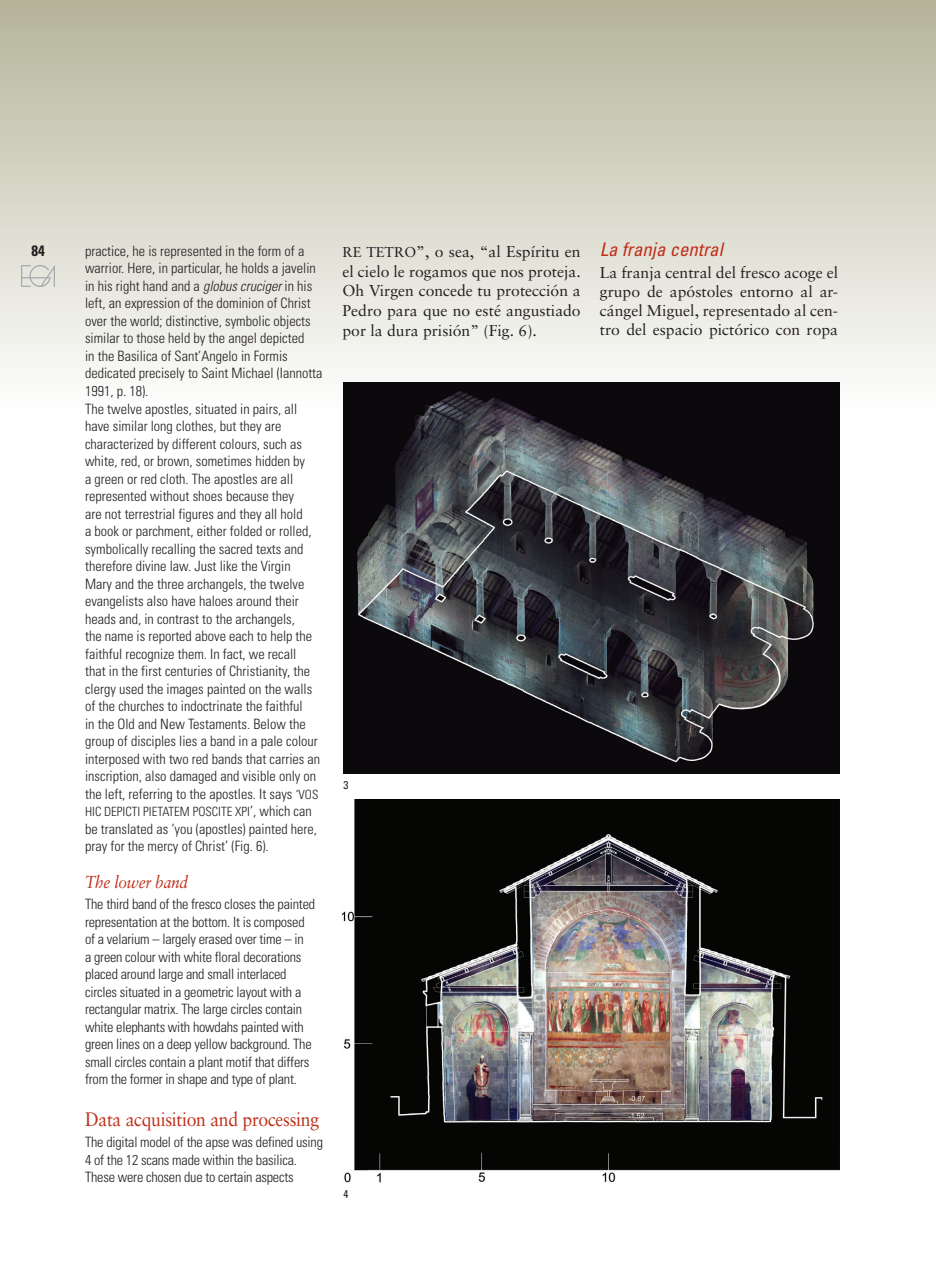
<style>
.page{position:relative;width:936px;height:1276px;background:#fff}
.page>*{position:absolute;margin:0;border:0;box-sizing:border-box;transform-origin:0 0}
.TITULAR_1_INGLES{font:19.5px "Sabon";letter-spacing:-.015em;color:#c02d19;scale:.9 1}
.SUBTITULO_CAST{font:italic condensed 18.75px "Univers";color:#c02d19}
.SUBTITULO_INGLES{font:italic 17.25px "Sabon";letter-spacing:-.015em;color:#c02d19;scale:.9 1}
.t1{font:15.75px/19.8px "Sabon";color:#231f20;text-align:justify}
.t2{font:700 condensed 15px "Univers";color:#231f20}
.t3{font:300 condensed 14.25px/17.5px "Univers";color:#231f20}
.t4{font:300 condensed 12.75px "Univers";color:#231f20}
.PIES_DE_FOTO_INGLES{font:condensed 11.25px "Univers";color:#231f20}
.s1{font-style:italic}
.s2{font-size:12.75px}
.s3{font-size:14.25px}
</style>
<div class="page">
<div style="left:0;top:0;width:935px;height:408px;background:linear-gradient(to bottom,#b6b59b,#fbfbfb)"></div>
<img style="left:343px;top:383px;width:496px;height:390px">
<img style="left:342px;top:799px;width:497px;height:383px">
<img style="left:22px;top:265px;width:33px;height:21px">
<p class="t2" style="left:32px;top:242px;width:15px">84</p>
<p class="t3" style="left:85px;top:242px;width:239px">practice, he is represented in the form of a warrior. Here, in particular, he holds a javelin in his right hand and a <span class="s1">globus cruciger</span> in his left, an expression of the dominion of Christ over the world; distinctive, symbolic objects similar to those held by the angel depicted<br>in the Basilica of Sant’Angelo in Formis dedicated precisely to Saint Michael (Iannotta 1991, p. 18).</p>
<p class="t3" style="left:85px;top:400px;width:237px">The twelve apostles, situated in pairs, all have similar long clothes, but they are characterized by different colours, such as white, red, or brown, sometimes hidden by<br>a green or red cloth. The apostles are all represented without shoes because they<br>are not terrestrial figures and they all hold<br>a book or parchment, either folded or rolled, symbolically recalling the sacred texts and therefore divine law. Just like the Virgin Mary and the three archangels, the twelve evangelists also have haloes around their heads and, in contrast to the archangels,<br>the name is reported above each to help the faithful recognize them. In fact, we recall that in the first centuries of Christianity, the clergy used the images painted on the walls of the churches to indoctrinate the faithful<br>in the Old and New Testaments. Below the group of disciples lies a band in a pale colour interposed with two red bands that carries an inscription, also damaged and visible only on the left, referring to the apostles. It says <span class="s2">‘VOS</span></p>
<p class="t4" style="left:85px;top:804px;width:228px">HIC DEPICTI PIETATEM POSCITE XPI<span class="s3">’, which can</span></p>
<p class="t3" style="left:85px;top:820px;width:233px">be translated as ‘you (apostles) painted here, pray for the mercy of Christ’ (Fig. 6).</p>
<p class="SUBTITULO_INGLES" style="left:85px;top:871px;width:116px">The lower band</p>
<p class="t3" style="left:85px;top:895px;width:231px">The third band of the fresco closes the painted representation at the bottom. It is composed of a velarium – largely erased over time – in<br>a green colour with white floral decorations placed around large and small interlaced circles situated in a geometric layout with a rectangular matrix. The large circles contain white elephants with howdahs painted with green lines on a deep yellow background. The small circles contain a plant motif that differs from the former in shape and type of plant.</p>
<p class="TITULAR_1_INGLES" style="left:85px;top:1107px;width:261px">Data acquisition and processing</p>
<p class="t3" style="left:85px;top:1133px;width:239px">The digital model of the apse was defined using<br>4 of the 12 scans made within the basilica.<br>These were chosen due to certain aspects</p>
<p class="t1" style="left:342px;top:241px;width:240px"><span class="s3">RE TETRO</span>”, o sea, “al Espíritu en el cielo le rogamos que nos proteja.<br>Oh Virgen concede tu protección a Pedro para que no esté angustiado por la dura prisión” (Fig. 6).</p>
<p class="SUBTITULO_CAST" style="left:600px;top:238px;width:124px">La franja central</p>
<p class="t1" style="left:600px;top:262px;width:240px;line-height:19.2px">La franja central del fresco acoge el grupo de apóstoles entorno al ar&shy;cángel Miguel, representado al cen&shy;tro del espacio pictórico con ropa</p>
<p class="PIES_DE_FOTO_INGLES" style="left:343px;top:777px;width:6px">3</p>
<p class="PIES_DE_FOTO_INGLES" style="left:343px;top:1186px;width:6px">4</p>
</div>
